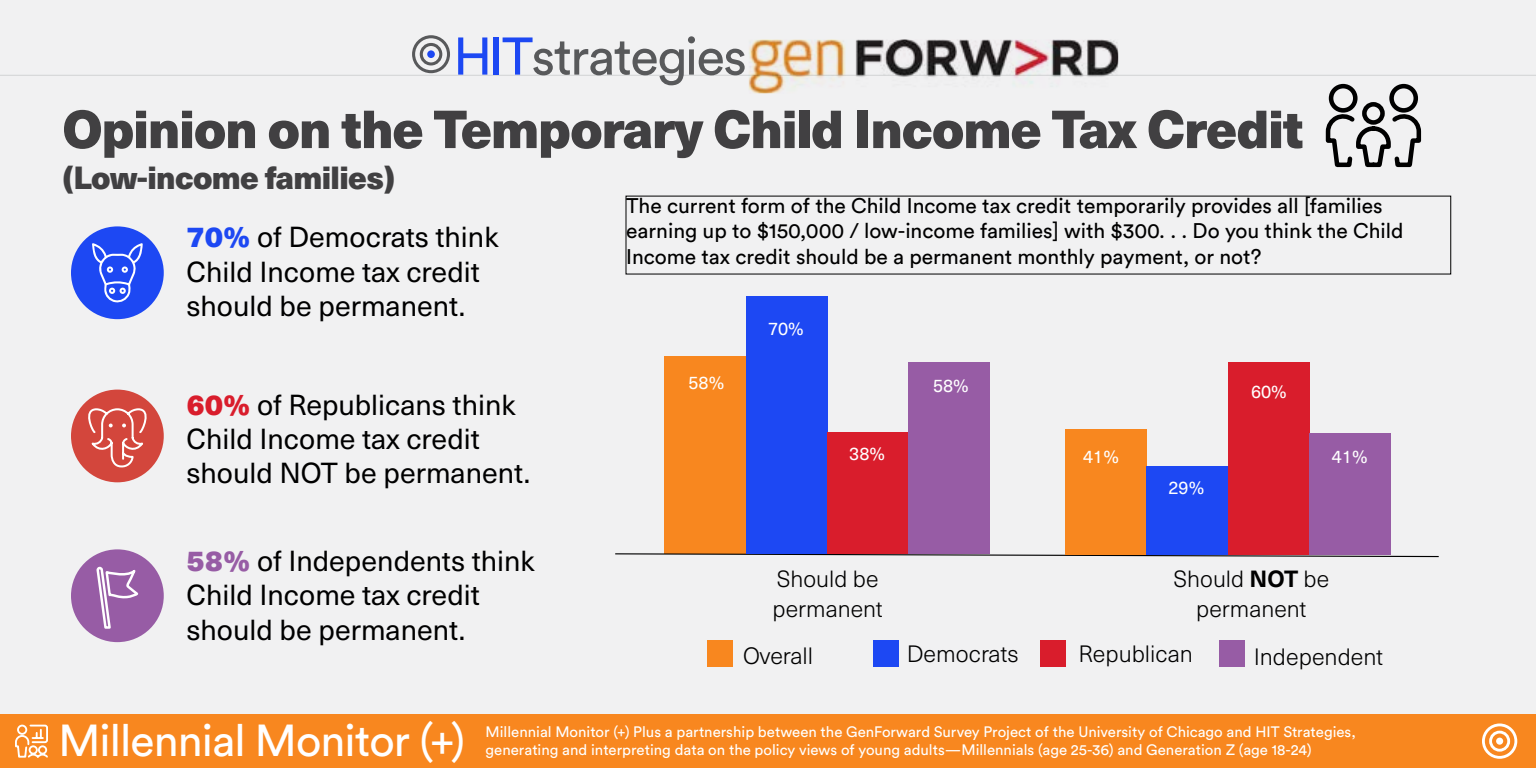
<style>
.page{position:relative;width:1536px;height:768px;background:#f1f1f2}
.page>*{position:absolute;margin:0;border:0;box-sizing:border-box;transform-origin:0 0}
.t1{font:900 52.5px "Neue Haas Unica Pro";letter-spacing:-.02em;color:#414042}
.t2{font:52.35px "Circular Std";letter-spacing:-.03em;color:#58595b}
.t3{font:44.4px "Circular Std";letter-spacing:-.02em;color:#fff}
.t4{font:900 31.5px "Neue Haas Unica Pro";letter-spacing:-.02em;color:#414042}
.t5{font:28.5px/34.2px "Neue Haas Unica Pro";color:#000}
.t6{font:300 23.25px "Neue Haas Unica Pro";color:#000}
.t7{font:300 23.1px/30px "Neue Haas Unica Pro";color:#000}
.t8{font:21px/25.2px "Circular Std";color:#000}
.t9{font:18px "Neue Haas Unica Pro";color:#fff}
.t10{font:15px/18px "Circular Std";color:#fff}
.s1{color:#1d48f3}
.s2{font-weight:900;color:#1d48f3}
.s3{font-weight:900;color:#d91d2c}
.s4{font-weight:900;color:#975ca5}
.s5{font-weight:700}
</style>
<div class="page">
<div style="left:0;top:714px;width:1536px;height:54px;background:#f8871f"></div>
<svg style="left:15px;top:724px;width:33px;height:34px"></svg>
<div style="left:1482px;top:723px;width:35px;height:36px;border:3px solid #fff;border-radius:50%"></div>
<div style="left:1489px;top:731px;width:21px;height:21px;border:3px solid #fff;border-radius:50%"></div>
<div style="left:1496px;top:738px;width:7px;height:7px;background:#fff;border-radius:50%"></div>
<div style="left:664px;top:356px;width:82px;height:198px;background:#f8871f"></div>
<svg style="left:615px;top:553px;width:824px;height:5px"></svg>
<div style="left:746px;top:296px;width:82px;height:258px;background:#1d48f3"></div>
<div style="left:828px;top:433px;width:81px;height:121px;background:#d91d2c"></div>
<div style="left:908px;top:362px;width:82px;height:192px;background:#975ca5"></div>
<div style="left:1065px;top:429px;width:81px;height:126px;background:#f8871f"></div>
<div style="left:1146px;top:467px;width:82px;height:88px;background:#1d48f3"></div>
<div style="left:1228px;top:362px;width:82px;height:193px;background:#d91d2c"></div>
<div style="left:1309px;top:433px;width:82px;height:122px;background:#975ca5"></div>
<div style="left:707px;top:641px;width:25px;height:26px;background:#f8871f"></div>
<div style="left:873px;top:641px;width:25px;height:26px;background:#1d48f3"></div>
<div style="left:1040px;top:641px;width:25px;height:26px;background:#d91d2c"></div>
<div style="left:1219px;top:641px;width:26px;height:26px;background:#975ca5"></div>
<svg style="left:71px;top:226px;width:93px;height:93px"></svg>
<div style="left:71px;top:390px;width:93px;height:92px;background:#d3463c;border-radius:50%"></div>
<svg style="left:80px;top:407px;width:74px;height:60px"></svg>
<div style="left:71px;top:549px;width:93px;height:93px;background:#975ca5;border-radius:50%"></div>
<svg style="left:96px;top:566px;width:43px;height:63px"></svg>
<svg style="left:1325px;top:83px;width:97px;height:85px"></svg>
<hr style="left:0;top:75px;width:1536px;height:1px;background:#d1d3d4">
<div style="left:412px;top:35px;width:38px;height:38px;border:3px solid #58595b;border-radius:50%"></div>
<div style="left:420px;top:43px;width:22px;height:23px;border:3px solid #58595b;border-radius:50%"></div>
<div style="left:427px;top:50px;width:8px;height:8px;background:#1d48f3;border-radius:50%"></div>
<img style="left:749px;top:40px;width:369px;height:54px">
<h2 class="t2" style="left:453px;top:24px;width:295px"><span class="s1">HIT</span>strategies</h2>
<h1 class="t1" style="left:62px;top:96px;width:1243px">Opinion on the Temporary Child Income Tax Credit</h1>
<h3 class="t4" style="left:62px;top:158px;width:334px">(Low-income families)</h3>
<h3 class="t5" style="left:186px;top:221px;width:314px"><span class="s2">70%</span> of Democrats think<br>Child Income tax credit should be permanent.</h3>
<h3 class="t5" style="left:186px;top:388px;width:345px"><span class="s3">60%</span> of Republicans think<br>Child Income tax credit should NOT be permanent.</h3>
<h3 class="t5" style="left:186px;top:544px;width:350px"><span class="s4">58%</span> of Independents think<br>Child Income tax credit should be permanent.</h3>
<h3 class="t8" style="left:626px;top:193px;width:779px">The current form of the Child Income tax credit temporarily provides all [families earning up to $150,000 / low-income families] with $300. . . Do you think the Child<br>Income tax credit should be a permanent monthly payment, or not?</h3>
<p class="t9" style="left:689px;top:372px;width:37px">58%</p>
<p class="t9" style="left:768px;top:318px;width:37px">70%</p>
<p class="t9" style="left:849px;top:442px;width:37px">38%</p>
<p class="t9" style="left:933px;top:374px;width:37px">58%</p>
<p class="t9" style="left:1083px;top:446px;width:37px">41%</p>
<p class="t9" style="left:1169px;top:476px;width:37px">29%</p>
<p class="t9" style="left:1251px;top:381px;width:37px">60%</p>
<p class="t9" style="left:1332px;top:446px;width:37px">41%</p>
<h3 class="t7" style="left:773px;top:564px;width:112px">Should be permanent</h3>
<h3 class="t7" style="left:1173px;top:564px;width:157px;text-align:center">Should <span class="s5">NOT</span> be permanent</h3>
<h3 class="t6" style="left:743px;top:642px;width:72px">Overall</h3>
<h3 class="t6" style="left:907px;top:640px;width:114px">Democrats</h3>
<h3 class="t6" style="left:1079px;top:640px;width:116px">Republican</h3>
<h3 class="t6" style="left:1254px;top:643px;width:131px">Independent</h3>
<h3 class="t3" style="left:58px;top:713px;width:408px">Millennial Monitor (+)</h3>
<p class="t10" style="left:486px;top:723px;width:872px">Millennial Monitor (+) Plus a partnership between the GenForward Survey Project of the University of Chicago and HIT Strategies, generating and interpreting data on the policy views of young adults—Millennials (age 25-36) and Generation Z (age 18-24)</p>
</div>
